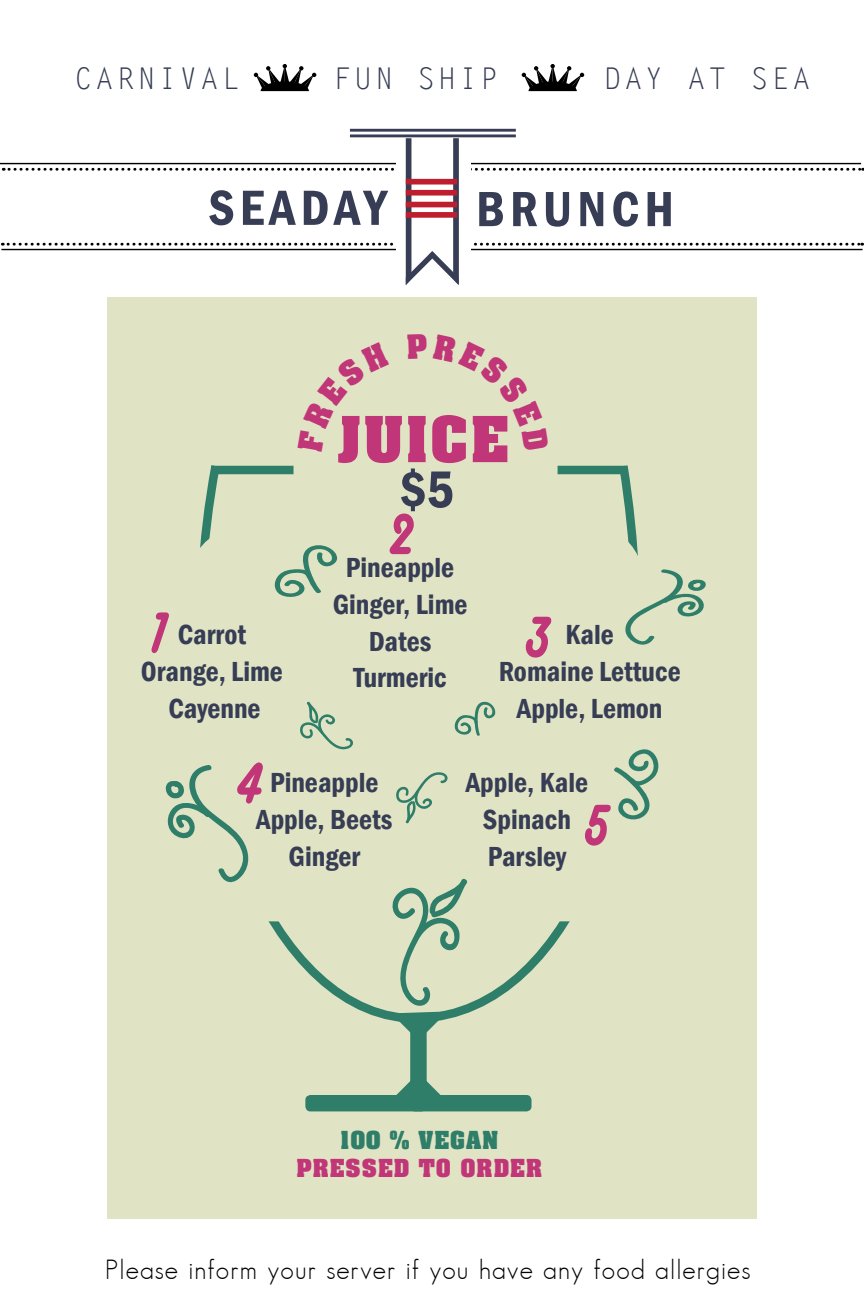
<style>
.page{position:relative;width:864px;height:1296px;background:#fff}
.page>*{position:absolute;margin:0;border:0;box-sizing:border-box;transform-origin:0 0}
.t1{font:66.9px "Harlow Solid";color:#c03678;scale:.81 1}
.t2{font:700 54px "Aachen LT";letter-spacing:.05em;color:#c03678}
.t3{font:600 condensed 54px "Franklin Gothic";color:#363d54}
.t4{font:600 condensed 51.3px "Franklin Gothic";letter-spacing:.1em;color:#363d54}
.t5{font:30px "Monospaced Plain";letter-spacing:.1em;color:#363d54}
.t6{font:600 condensed 28.5px/36.9px "Franklin Gothic";color:#363d54;text-align:center}
.t7{font:27px "Bougan S Si";letter-spacing:.04em;color:#000}
.t8{font:700 21px "Aachen LT";letter-spacing:.05em;color:#c03678}
.t9{font:700 21px "Aachen LT";letter-spacing:.05em;color:#2f7e69}
</style>
<div class="page">
<hr style="left:0;top:163px;width:861px;height:1px;background:#000">
<hr style="left:1px;top:249px;width:862px;height:1px;background:#000">
<svg style="left:2px;top:138px;width:862px;height:147px"></svg>
<hr style="left:350px;top:129px;width:166px;height:3px;background:#363d54">
<hr style="left:350px;top:134px;width:166px;height:3px;background:#363d54">
<svg style="left:254px;top:64px;width:62px;height:27px"></svg>
<svg style="left:522px;top:64px;width:62px;height:27px"></svg>
<div style="left:107px;top:298px;width:649px;height:921px;background:#e1e4c4"></div>
<svg style="left:200px;top:465px;width:438px;height:556px"></svg>
<div style="left:211px;top:466px;width:83px;height:8px;background:#2f7e69"></div>
<div style="left:558px;top:466px;width:67px;height:8px;background:#2f7e69"></div>
<div style="left:305px;top:1095px;width:227px;height:16px;background:#2f7e69;border-radius:5px"></div>
<div style="left:410px;top:1014px;width:17px;height:97px;background:#2f7e69;border-radius:5px"></div>
<svg style="left:396px;top:1073px;width:45px;height:22px"></svg>
<div style="left:188px;top:524px;width:458px;height:397px;background:#e1e4c4;border-radius:64px"></div>
<svg style="left:300px;top:701px;width:53px;height:49px"></svg>
<svg style="left:396px;top:772px;width:52px;height:52px"></svg>
<svg style="left:391px;top:878px;width:78px;height:163px"></svg>
<svg style="left:165px;top:765px;width:84px;height:118px"></svg>
<svg style="left:625px;top:569px;width:81px;height:76px"></svg>
<svg style="left:614px;top:749px;width:45px;height:71px"></svg>
<svg style="left:454px;top:701px;width:42px;height:35px"></svg>
<svg style="left:274px;top:545px;width:64px;height:52px"></svg>
<p class="t5" style="left:74px;top:61px;width:166px">CARNIVAL</p>
<p class="t5" style="left:333px;top:61px;width:166px">FUN SHIP</p>
<p class="t5" style="left:604px;top:61px;width:208px">DAY AT SEA</p>
<h3 class="t4" style="left:208px;top:173px;width:180px">SEADAY</h3>
<h3 class="t4" style="left:476px;top:175px;width:199px">BRUNCH</h3>
<h2 class="t2" style="left:338px;top:400px;width:172px">JUICE</h2>
<h2 class="t3" style="left:399px;top:453px;width:57px">$5</h2>
<h1 class="t1" style="left:142px;top:594px;width:33px">1</h1>
<p class="t6" style="left:141px;top:616px;width:144px">Carrot<br>Orange, Lime<br>Cayenne</p>
<h1 class="t1" style="left:386px;top:496px;width:33px">2</h1>
<p class="t6" style="left:333px;top:548px;width:136px">Pineapple<br>Ginger, Lime<br>Dates<br>Turmeric</p>
<h1 class="t1" style="left:522px;top:598px;width:33px">3</h1>
<p class="t6" style="left:499px;top:616px;width:184px">Kale<br>Romaine Lettuce<br>Apple, Lemon</p>
<h1 class="t1" style="left:234px;top:745px;width:33px">4</h1>
<p class="t6" style="left:256px;top:764px;width:138px">Pineapple<br>Apple, Beets<br>Ginger</p>
<p class="t6" style="left:466px;top:764px;width:124px">Apple, Kale<br>Spinach<br>Parsley</p>
<h1 class="t1" style="left:581px;top:786px;width:33px">5</h1>
<p class="t9" style="left:340px;top:1125px;width:160px">100 % VEGAN</p>
<p class="t8" style="left:297px;top:1153px;width:247px">PRESSED TO ORDER</p>
<p class="t7" style="left:105px;top:1254px;width:647px">Please inform your server if you have any food allergies</p>
</div>
